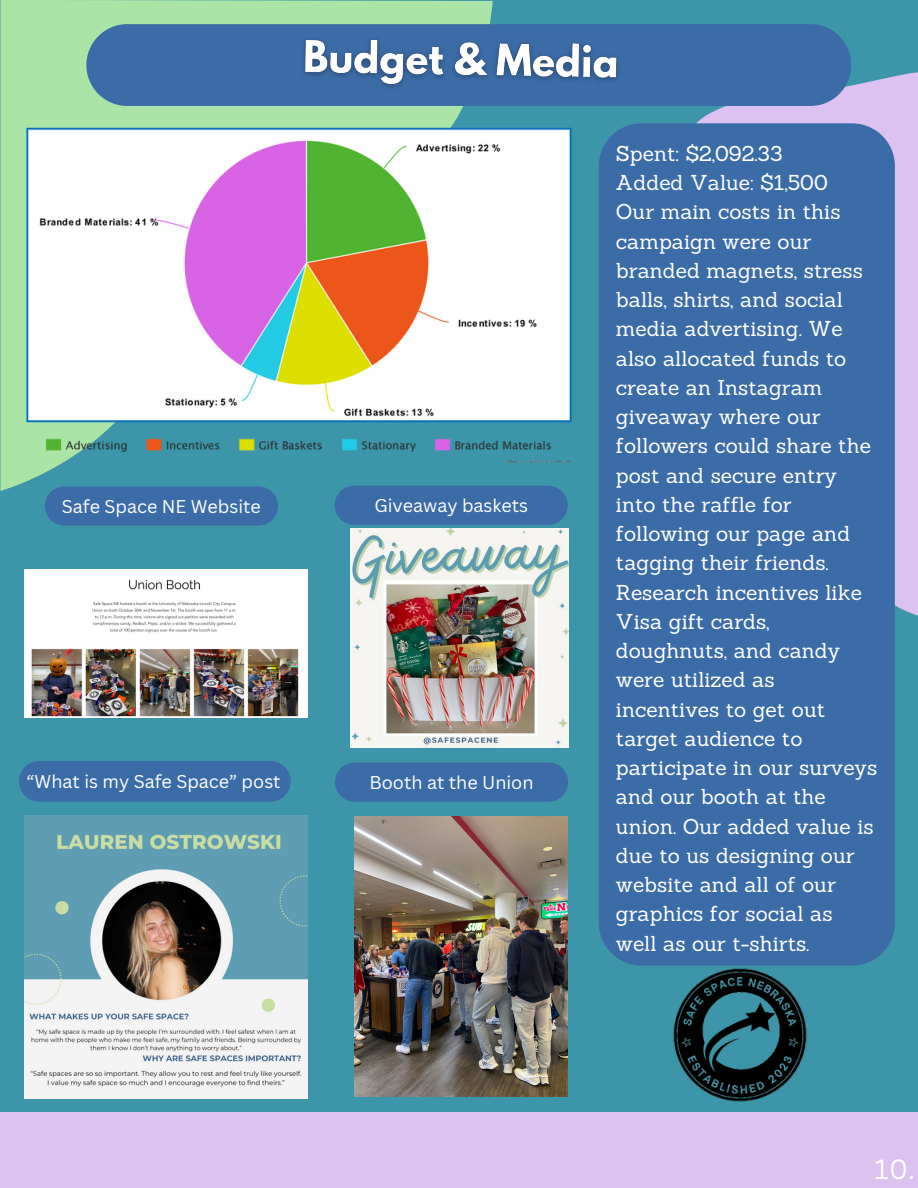
<style>
.page{position:relative;width:918px;height:1188px;background:#3c95a8}
.page>*{position:absolute;margin:0;border:0;box-sizing:border-box;transform-origin:0 0}
.t1{font:27.15px "Canva Sans";color:#fff}
.t2{font:21px/29.2px "Sanchez";color:#fff}
.t3{font:18px "Canva Sans";color:#fff}
</style>
<div class="page">
<svg style="left:0;top:0;width:493px;height:490px;fill:#aae4a6"></svg>
<div style="left:0;top:1113px;width:918px;height:75px;background:#dcc1f1"></div>
<svg style="left:696px;top:38px;width:222px;height:578px;fill:#dcc1f1"></svg>
<div style="left:86px;top:24px;width:765px;height:82px;background:#3c6ca8;border-radius:41px"></div>
<div style="left:599px;top:123px;width:296px;height:843px;background:#3c6ca8"></div>
<img style="left:355px;top:816px;width:213px;height:280px">
<div style="left:19px;top:761px;width:272px;height:41px;background:#3c6ca8;border-radius:20px"></div>
<div style="left:335px;top:763px;width:233px;height:39px;background:#3c6ca8"></div>
<div style="left:335px;top:486px;width:233px;height:39px;background:#3c6ca8"></div>
<img style="left:24px;top:569px;width:284px;height:149px">
<img style="left:640px;top:936px;width:199px;height:177px">
<svg style="left:45px;top:486px;width:233px;height:40px;background:#3c6ea8"></svg>
<img style="left:19px;top:121px;width:553px;height:342px">
<img style="left:24px;top:815px;width:284px;height:284px">
<img style="left:350px;top:528px;width:218px;height:220px">
<img style="left:303px;top:39px;width:316px;height:49px">
<p class="t3" style="left:62px;top:493px;width:201px">Safe Space NE Website</p>
<p class="t3" style="left:27px;top:769px;width:256px">“What is my Safe Space” post</p>
<p class="t3" style="left:374px;top:493px;width:155px">Giveaway baskets</p>
<p class="t3" style="left:369px;top:770px;width:166px">Booth at the Union</p>
<p class="t2" style="left:616px;top:139px;width:168px">Spent: $2,092.33</p>
<p class="t2" style="left:616px;top:168px;width:213px">Added Value: $1,500</p>
<p class="t2" style="left:616px;top:197px;width:263px">Our main costs in this campaign were our branded magnets, stress balls, shirts, and social media advertising. We also allocated funds to create an Instagram giveaway where our followers could share the post and secure entry into the raffle for following our page and tagging their friends.<br>Research incentives like<br>Visa gift cards, doughnuts, and candy were utilized as incentives to get out target audience to participate in our surveys and our booth at the union. Our added value is due to us designing our website and all of our graphics for social as well as our t-shirts.</p>
<p class="t1" style="left:875px;top:1150px;width:42px">10.</p>
</div>
